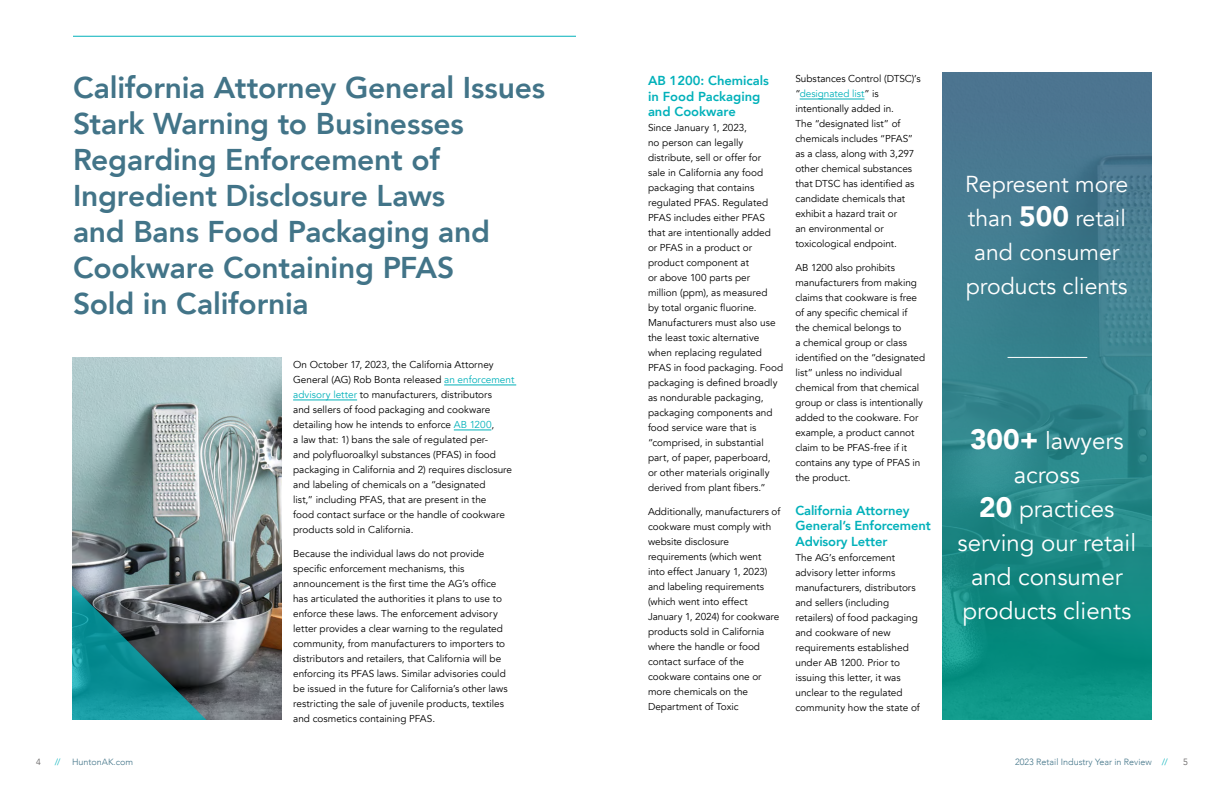
<style>
.page{position:relative;width:1224px;height:792px;background:#fff}
.page>*{position:absolute;margin:0;border:0;box-sizing:border-box;transform-origin:0 0}
.t1{font:800 30px/36px "Avenir";letter-spacing:-.005em;color:#427488}
.t2{font:24px/34px "Avenir";color:#fff;text-align:center}
.t3{font:23px/34px "Avenir";color:#fff;text-align:center}
.t4{font:800 13px/15.6px "Avenir";letter-spacing:-.01em;color:#02b1ba}
.t5{font:10px/15px "Avenir";color:#000}
.t6{font:300 9px "Avenir";color:#427488}
.t7{font:300 9px "Avenir";color:#5a5858}
.t8{font:300 9px "Avenir";color:#02b1ba}
.s1{color:#02b1ba}
.s2{font-weight:900;font-size:28px}
</style>
<div class="page">
<hr style="left:73px;top:36px;width:503px;height:1px;background:#02b1ba">
<hr style="left:444px;top:385px;width:72px;height:1px;background:#02b1ba">
<hr style="left:293px;top:400px;width:64px;height:1px;background:#02b1ba">
<hr style="left:454px;top:430px;width:37px;height:1px;background:#02b1ba">
<img style="left:72px;top:358px;width:209px;height:362px">
<svg style="left:72px;top:586px;width:134px;height:134px;background:#34797f"></svg>
<hr style="left:800px;top:99px;width:64px;height:1px;background:#02b1ba">
<svg style="left:943px;top:72px;width:209px;height:648px;background:#2e838a"></svg>
<hr style="left:1008px;top:357px;width:79px;height:1px;background:#fff">
<h1 class="t1" style="left:73px;top:69px;width:474px">California Attorney General Issues<br>Stark Warning to Businesses<br>Regarding Enforcement of<br>Ingredient Disclosure Laws<br>and Bans Food Packaging and<br>Cookware Containing PFAS<br>Sold in California</h1>
<p class="t5" style="left:293px;top:357px;width:223px">On October 17, 2023, the California Attorney General (AG) Rob Bonta released <span class="s1">an enforcement advisory letter</span> to manufacturers, distributors<br>and sellers of food packaging and cookware detailing how he intends to enforce <span class="s1">AB 1200</span>,<br>a law that: 1) bans the sale of regulated per-<br>and polyfluoroalkyl substances (PFAS) in food packaging in California and 2) requires disclosure and labeling of chemicals on a “designated<br>list,” including PFAS, that are present in the<br>food contact surface or the handle of cookware products sold in California.</p>
<p class="t5" style="left:293px;top:546px;width:216px">Because the individual laws do not provide specific enforcement mechanisms, this announcement is the first time the AG’s office has articulated the authorities it plans to use to enforce these laws. The enforcement advisory letter provides a clear warning to the regulated community, from manufacturers to importers to distributors and retailers, that California will be enforcing its PFAS laws. Similar advisories could be issued in the future for California’s other laws restricting the sale of juvenile products, textiles and cosmetics containing PFAS.</p>
<h3 class="t4" style="left:648px;top:73px;width:123px">AB 1200: Chemicals in Food Packaging and Cookware</h3>
<p class="t5" style="left:648px;top:120px;width:137px">Since January 1, 2023,<br>no person can legally distribute, sell or offer for<br>sale in California any food packaging that contains regulated PFAS. Regulated<br>PFAS includes either PFAS that are intentionally added<br>or PFAS in a product or product component at<br>or above 100 parts per<br>million (ppm), as measured<br>by total organic fluorine.<br>Manufacturers must also use the least toxic alternative when replacing regulated<br>PFAS in food packaging. Food packaging is defined broadly as nondurable packaging, packaging components and food service ware that is “comprised, in substantial part, of paper, paperboard,<br>or other materials originally derived from plant fibers.”</p>
<p class="t5" style="left:648px;top:504px;width:134px">Additionally, manufacturers of cookware must comply with website disclosure requirements (which went into effect January 1, 2023) and labeling requirements (which went into effect<br>January 1, 2024) for cookware products sold in California where the handle or food contact surface of the cookware contains one or more chemicals on the<br>Department of Toxic</p>
<p class="t5" style="left:795px;top:71px;width:127px">Substances Control (DTSC)’s “<span class="s1">designated list</span>” is intentionally added in.<br>The “designated list” of chemicals includes “PFAS” as a class, along with 3,297 other chemical substances that DTSC has identified as candidate chemicals that exhibit a hazard trait or<br>an environmental or toxicological endpoint.</p>
<p class="t5" style="left:795px;top:260px;width:131px">AB 1200 also prohibits manufacturers from making claims that cookware is free of any specific chemical if<br>the chemical belongs to<br>a chemical group or class identified on the “designated list” unless no individual chemical from that chemical group or class is intentionally added to the cookware. For example, a product cannot claim to be PFAS-free if it contains any type of PFAS in the product.</p>
<h3 class="t4" style="left:795px;top:502px;width:137px">California Attorney<br>General’s Enforcement<br>Advisory Letter</h3>
<p class="t5" style="left:795px;top:550px;width:126px">The AG’s enforcement advisory letter informs manufacturers, distributors and sellers (including retailers) of food packaging and cookware of new requirements established under AB 1200. Prior to issuing this letter, it was unclear to the regulated community how the state of</p>
<h3 class="t3" style="left:965px;top:167px;width:165px">Represent more than <span class="s2">500</span> retail and consumer products clients</h3>
<h2 class="t2" style="left:958px;top:424px;width:180px"><span class="s2">300+</span> lawyers across<br><span class="s2">20</span> practices serving our retail and consumer products clients</h2>
<p class="t7" style="left:36px;top:757px;width:6px">4</p>
<p class="t8" style="left:55px;top:757px;width:7px">//</p>
<p class="t6" style="left:72px;top:757px;width:63px">HuntonAK.com</p>
<p class="t6" style="left:1015px;top:757px;width:154px">2023 Retail Industry Year in Review <span class="s1">//</span></p>
<p class="t7" style="left:1183px;top:757px;width:6px">5</p>
</div>
